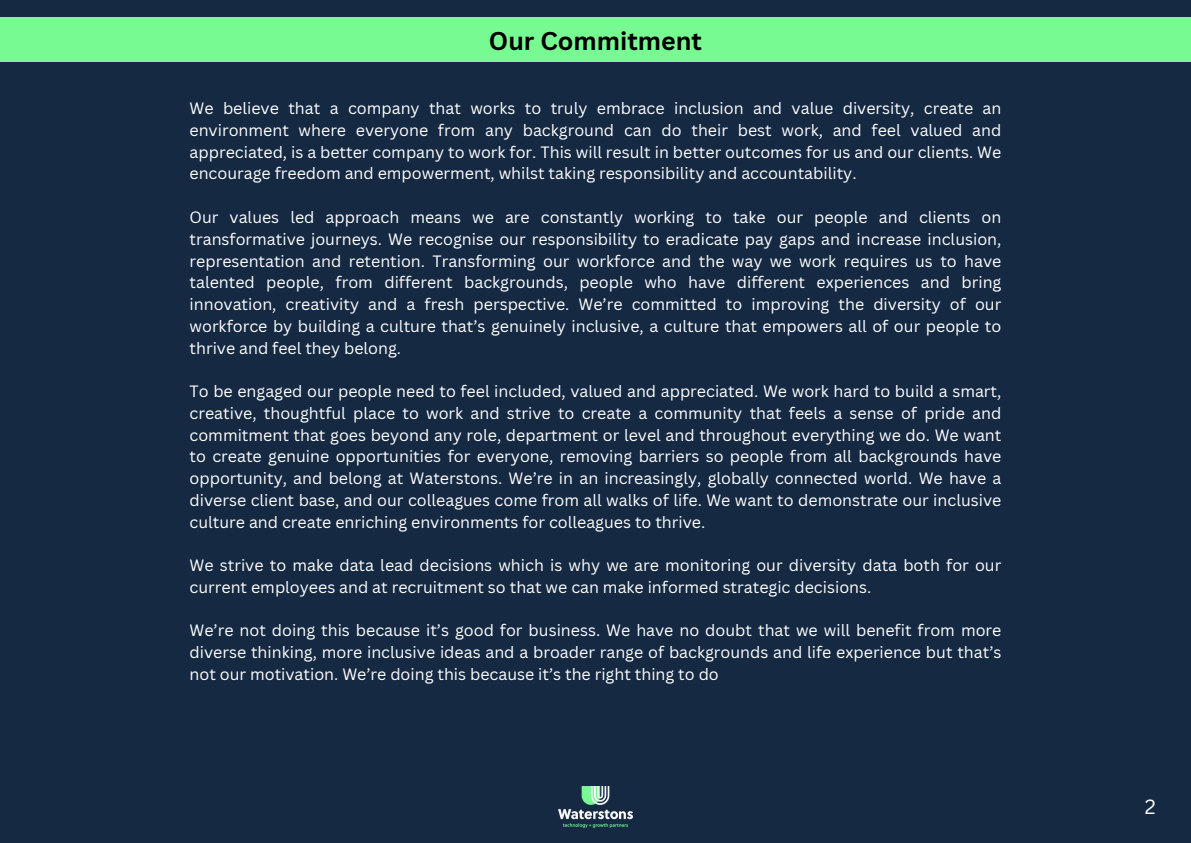
<style>
.page{position:relative;width:1191px;height:843px;background:#fff}
.page>*{position:absolute;margin:0;border:0;box-sizing:border-box;transform-origin:0 0}
.t1{font:700 25px "Canva Sans";color:#000}
.t2{font:20px "Canva Sans";color:#fff}
.t3{font:16px/21.7px "Canva Sans";color:#fff;text-align:justify}
</style>
<div class="page">
<div style="left:0;top:0;width:1190px;height:842px;background:#152943"></div>
<div style="left:0;top:17px;width:1190px;height:45px;background:#78fa93"></div>
<img style="left:558px;top:786px;width:74px;height:40px">
<h1 class="t1" style="left:489px;top:23px;width:214px">Our Commitment</h1>
<p class="t3" style="left:189px;top:97px;width:813px">We believe that a company that works to truly embrace inclusion and value diversity, create an environment where everyone from any background can do their best work, and feel valued and appreciated, is a better company to work for. This will result in better outcomes for us and our clients. We encourage freedom and empowerment, whilst taking responsibility and accountability.</p>
<p class="t3" style="left:189px;top:206px;width:813px">Our values led approach means we are constantly working to take our people and clients on transformative journeys. We recognise our responsibility to eradicate pay gaps and increase inclusion, representation and retention. Transforming our workforce and the way we work requires us to have talented people, from different backgrounds, people who have different experiences and bring innovation, creativity and a fresh perspective. We’re committed to improving the diversity of our workforce by building a culture that’s genuinely inclusive, a culture that empowers all of our people to thrive and feel they belong.</p>
<p class="t3" style="left:189px;top:380px;width:813px">To be engaged our people need to feel included, valued and appreciated. We work hard to build a smart, creative, thoughtful place to work and strive to create a community that feels a sense of pride and commitment that goes beyond any role, department or level and throughout everything we do. We want to create genuine opportunities for everyone, removing barriers so people from all backgrounds have opportunity, and belong at Waterstons. We’re in an increasingly, globally connected world. We have a diverse client base, and our colleagues come from all walks of life. We want to demonstrate our inclusive culture and create enriching environments for colleagues to thrive.</p>
<p class="t3" style="left:189px;top:554px;width:813px">We strive to make data lead decisions which is why we are monitoring our diversity data both for our current employees and at recruitment so that we can make informed strategic decisions.</p>
<p class="t3" style="left:189px;top:619px;width:813px">We’re not doing this because it’s good for business. We have no doubt that we will benefit from more diverse thinking, more inclusive ideas and a broader range of backgrounds and life experience but that’s not our motivation. We’re doing this because it’s the right thing to do</p>
<p class="t2" style="left:1144px;top:792px;width:12px">2</p>
</div>
